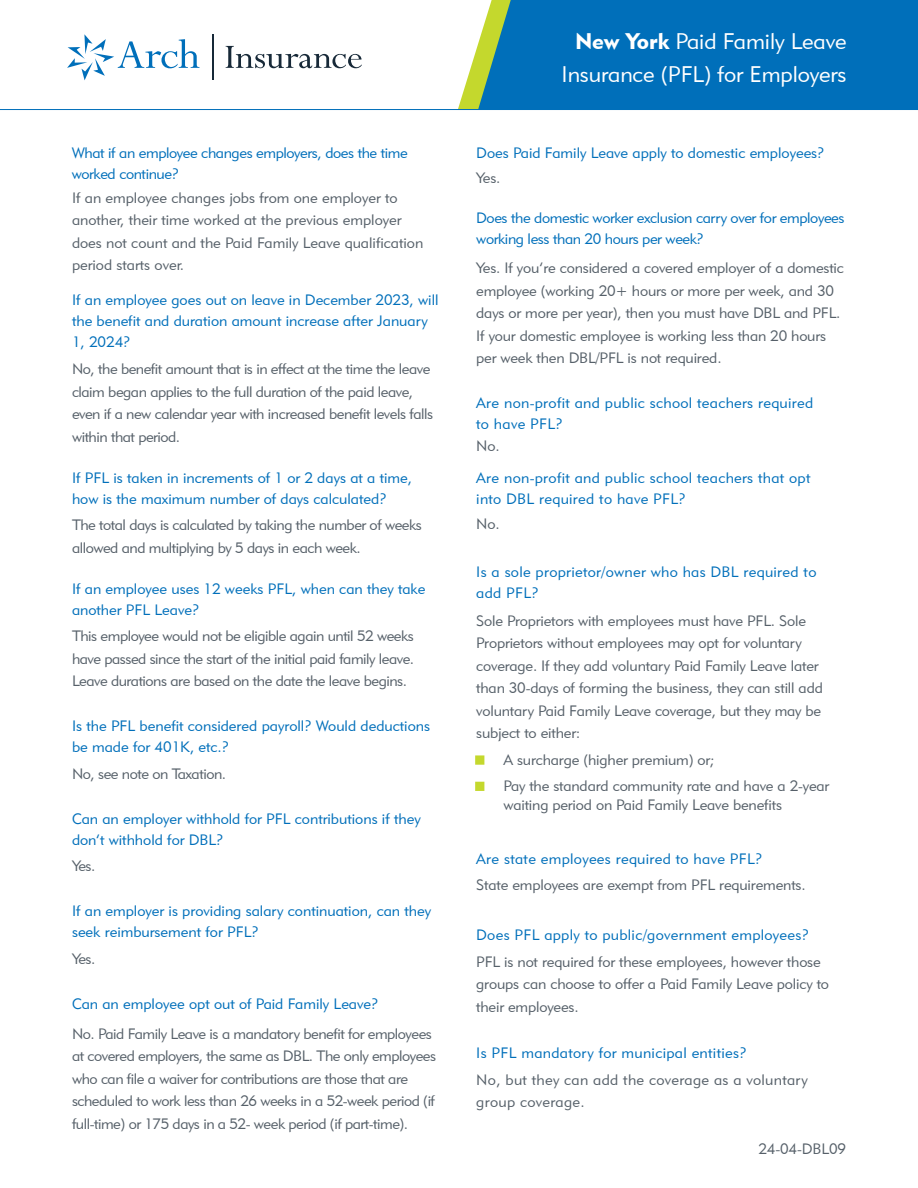
<style>
.page{position:relative;width:918px;height:1188px;background:#fff}
.page>*{position:absolute;margin:0;border:0;box-sizing:border-box;transform-origin:0 0}
.t1{font:22.5px "Geometric 415 BT Lite A";letter-spacing:-.005em;color:#fff}
.Copy_-_Main_Style{font:15px/22.5px "Geometric 415 BT Lite A";letter-spacing:-.01em;color:#566069}
.Copy_-_Main_Style-2{font:15px/21px "Geometric 415 BT Lite A";color:#006fba}
.Copy_-_Main_Style-3{font:15px/22.5px "Geometric 415 BT Lite A";letter-spacing:-.03em;color:#566069}
.Copy_-_Main_Style-4{font:15px/21px "Geometric 415 BT Lite A";letter-spacing:.02em;color:#006fba}
.Copy_-_Main_Style-5{font:15px/21px "Geometric 415 BT Lite A";letter-spacing:-.025em;color:#006fba}
.Copy_-_Main_Style-6{font:15px/22.5px "Geometric 415 BT Lite A";letter-spacing:.02em;color:#566069}
.s1{font-family:"Geometric 415 BT Black A"}
</style>
<div class="page">
<div style="left:511px;top:0;width:407px;height:109px;background:#006fba"></div>
<svg style="left:458px;top:0;width:53px;height:109px"></svg>
<hr style="left:0;top:109px;width:918px;height:1px;background:#006fba">
<svg style="left:226px;top:46px;width:136px;height:22px"></svg>
<hr style="left:212px;top:34px;width:1px;height:46px;background:#172938">
<svg style="left:67px;top:34px;width:132px;height:46px"></svg>
<p class="Copy_-_Main_Style-5" style="left:72px;top:142px;width:338px">What if an employee changes employers, does the time worked continue?</p>
<p class="Copy_-_Main_Style" style="left:72px;top:186px;width:353px">If an employee changes jobs from one employer to another, their time worked at the previous employer does not count and the Paid Family Leave qualification period starts over.</p>
<p class="Copy_-_Main_Style-2" style="left:72px;top:289px;width:368px">If an employee goes out on leave in December 2023, will the benefit and duration amount increase after January<br>1, 2024?</p>
<p class="Copy_-_Main_Style-3" style="left:72px;top:358px;width:363px">No, the benefit amount that is in effect at the time the leave claim began applies to the full duration of the paid leave, even if a new calendar year with increased benefit levels falls within that period.</p>
<p class="Copy_-_Main_Style-2" style="left:72px;top:467px;width:342px">If PFL is taken in increments of 1 or 2 days at a time, how is the maximum number of days calculated?</p>
<p class="Copy_-_Main_Style-3" style="left:72px;top:514px;width:351px">The total days is calculated by taking the number of weeks allowed and multiplying by 5 days in each week.</p>
<p class="Copy_-_Main_Style-2" style="left:72px;top:578px;width:355px">If an employee uses 12 weeks PFL, when can they take another PFL Leave?</p>
<p class="Copy_-_Main_Style" style="left:72px;top:625px;width:344px;text-align:justify">This employee would not be eligible again until 52 weeks have passed since the start of the initial paid family leave.<br>Leave durations are based on the date the leave begins.</p>
<p class="Copy_-_Main_Style-2" style="left:72px;top:715px;width:360px">Is the PFL benefit considered payroll? Would deductions be made for 401K, etc.?</p>
<p class="Copy_-_Main_Style-3" style="left:72px;top:762px;width:156px">No, see note on Taxation.</p>
<p class="Copy_-_Main_Style-2" style="left:72px;top:808px;width:350px">Can an employer withhold for PFL contributions if they don’t withhold for DBL?</p>
<p class="Copy_-_Main_Style" style="left:72px;top:854px;width:25px">Yes.</p>
<p class="Copy_-_Main_Style-2" style="left:72px;top:900px;width:361px">If an employer is providing salary continuation, can they seek reimbursement for PFL?</p>
<p class="Copy_-_Main_Style" style="left:72px;top:947px;width:25px">Yes.</p>
<p class="Copy_-_Main_Style-2" style="left:72px;top:993px;width:308px">Can an employee opt out of Paid Family Leave?</p>
<p class="Copy_-_Main_Style-3" style="left:72px;top:1022px;width:366px">No. Paid Family Leave is a mandatory benefit for employees at covered employers, the same as DBL. The only employees who can file a waiver for contributions are those that are scheduled to work less than 26 weeks in a 52-week period (if full-time) or 175 days in a 52- week period (if part-time).</p>
<p class="t1" style="left:575px;top:27px;width:273px"><span class="s1">New York</span> Paid Family Leave</p>
<p class="t1" style="left:562px;top:60px;width:287px">Insurance (PFL) for Employers</p>
<p class="Copy_-_Main_Style-2" style="left:476px;top:142px;width:350px">Does Paid Family Leave apply to domestic employees?</p>
<p class="Copy_-_Main_Style" style="left:476px;top:167px;width:26px">Yes.</p>
<p class="Copy_-_Main_Style-5" style="left:476px;top:207px;width:370px">Does the domestic worker exclusion carry over for employees working less than 20 hours per week?</p>
<p class="Copy_-_Main_Style" style="left:476px;top:257px;width:369px">Yes. If you’re considered a covered employer of a domestic</p>
<p class="Copy_-_Main_Style" style="left:476px;top:279px;width:366px">employee (working 20+ hours or more per week, and 30 days or more per year), then you must have DBL and PFL.<br>If your domestic employee is working less than 20 hours per week then DBL/PFL is not required.</p>
<p class="Copy_-_Main_Style-4" style="left:476px;top:392px;width:339px">Are non-profit and public school teachers required to have PFL?</p>
<p class="Copy_-_Main_Style" style="left:476px;top:434px;width:25px">No.</p>
<p class="Copy_-_Main_Style-4" style="left:476px;top:467px;width:336px">Are non-profit and public school teachers that opt into DBL required to have PFL?</p>
<p class="Copy_-_Main_Style" style="left:476px;top:512px;width:25px">No.</p>
<p class="Copy_-_Main_Style-4" style="left:476px;top:561px;width:342px">Is a sole proprietor/owner who has DBL required to add PFL?</p>
<p class="Copy_-_Main_Style" style="left:476px;top:609px;width:348px">Sole Proprietors with employees must have PFL. Sole Proprietors without employees may opt for voluntary coverage. If they add voluntary Paid Family Leave later than 30-days of forming the business, they can still add voluntary Paid Family Leave coverage, but they may be subject to either:</p>
<p class="Copy_-_Main_Style" style="left:503px;top:748px;width:213px">A surcharge (higher premium) or;</p>
<p class="Copy_-_Main_Style" style="left:503px;top:776px;width:327px;line-height:19.5px">Pay the standard community rate and have a 2-year waiting period on Paid Family Leave benefits</p>
<p class="Copy_-_Main_Style-4" style="left:476px;top:848px;width:288px">Are state employees required to have PFL?</p>
<p class="Copy_-_Main_Style" style="left:476px;top:874px;width:331px">State employees are exempt from PFL requirements.</p>
<p class="Copy_-_Main_Style-4" style="left:476px;top:924px;width:334px">Does PFL apply to public/government employees?</p>
<p class="Copy_-_Main_Style" style="left:476px;top:950px;width:354px">PFL is not required for these employees, however those groups can choose to offer a Paid Family Leave policy to their employees.</p>
<p class="Copy_-_Main_Style-4" style="left:476px;top:1042px;width:272px">Is PFL mandatory for municipal entities?</p>
<p class="Copy_-_Main_Style-6" style="left:476px;top:1068px;width:333px">No, but they can add the coverage as a voluntary group coverage.</p>
<p class="Copy_-_Main_Style" style="left:758px;top:1137px;width:89px">24-04-DBL09</p>
</div>
